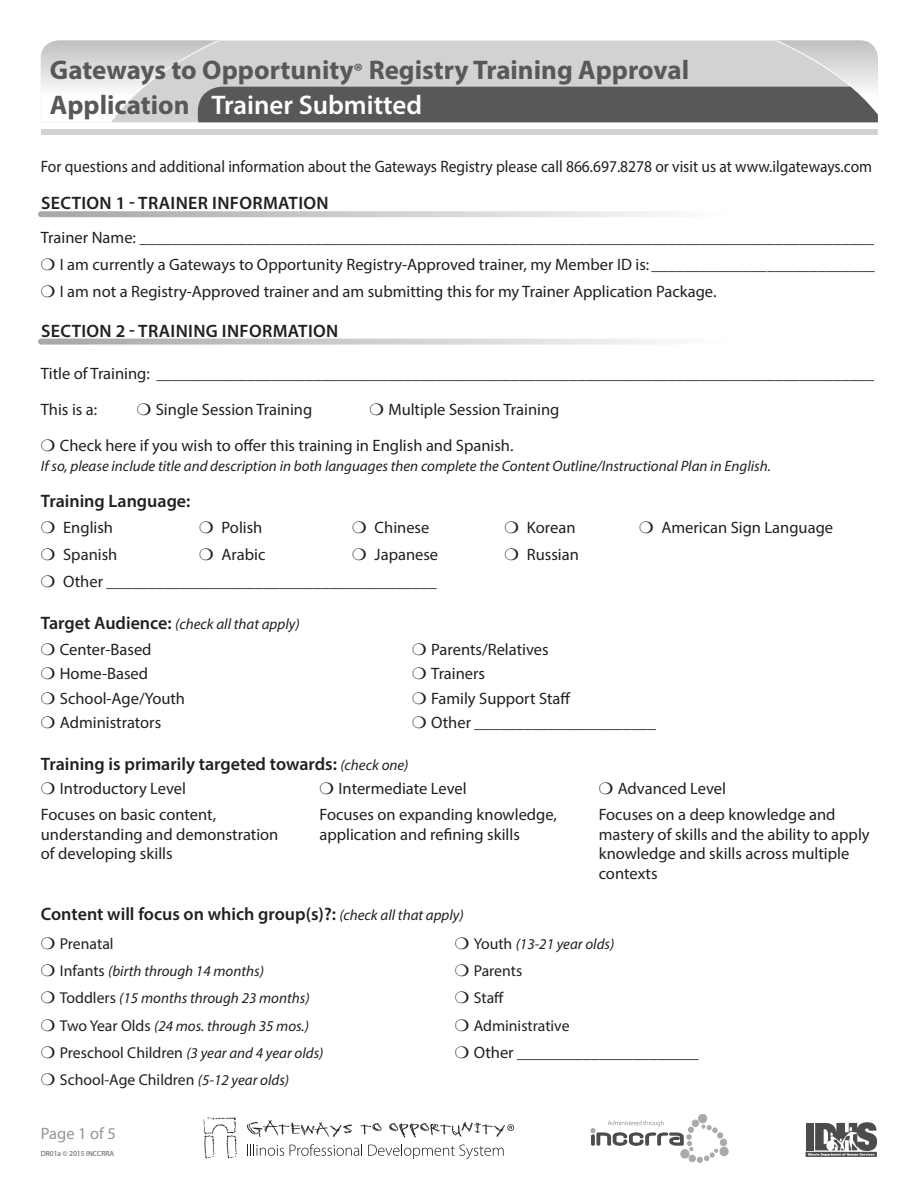
<style>
.page{position:relative;width:918px;height:1188px;background:#fff}
.page>*{position:absolute;margin:0;border:0;box-sizing:border-box;transform-origin:0 0}
.t1{font:700 27px/34.5px "Myriad Pro";color:#57585a}
.t2{font:600 18px "Myriad Pro";color:#231f20}
.t3{font:600 18px "Myriad Pro";letter-spacing:.02em;color:#231f20}
.t4{font:16.5px/26.2px "Myriad Pro";color:#231f20}
.t5{font:16.5px "Myriad Pro";color:#231f20;scale:.94 1}
.t6{font:16.5px "Myriad Pro";color:#939598}
.t7{font:15.75px "Myriad Pro";color:#231f20}
.t8{font:italic 15px "Myriad Pro";color:#231f20}
.t9{font:7.5px "Myriad Pro";color:#57585a}
.s1{font-size:21px}
.s2{font-weight:600;color:#fff}
.s3{font-weight:600;font-style:normal;font-size:18px}
.s4{font-weight:400;font-style:italic;font-size:15px}
.s5{font-style:normal;font-size:15.75px}
.s6{font-style:italic;font-size:15px}
.s7{font-size:7.35px}
</style>
<div class="page">
<svg style="left:41px;top:40px;width:837px;height:82px;background:#d4d5d7"></svg>
<div style="left:41px;top:129px;width:837px;height:6px;background:#d1d2d4"></div>
<svg style="left:41px;top:211px;width:622px;height:6px;background:#cdced1"></svg>
<svg style="left:41px;top:339px;width:622px;height:6px;background:#cfd0d2"></svg>
<div style="left:198px;top:87px;width:680px;height:35px;background:#57585a"></div>
<svg style="left:806px;top:1122px;width:71px;height:35px"></svg>
<div style="left:806px;top:1123px;width:8px;height:27px;background:#4b4c4d"></div>
<div style="left:699px;top:1114px;width:8px;height:9px;background:#a8a9ad;border-radius:50%"></div>
<div style="left:698px;top:1114px;width:9px;height:9px;border:1px solid #a8a9ad;border-radius:50%"></div>
<svg style="left:590px;top:1120px;width:138px;height:42px"></svg>
<svg style="left:247px;top:1144px;width:37px;height:12px"></svg>
<svg style="left:290px;top:1144px;width:214px;height:15px"></svg>
<svg style="left:203px;top:1117px;width:35px;height:42px"></svg>
<svg style="left:360px;top:1123px;width:22px;height:12px"></svg>
<svg style="left:247px;top:1120px;width:105px;height:17px"></svg>
<svg style="left:389px;top:1122px;width:125px;height:16px"></svg>
<p class="t1" style="left:50px;top:52px;width:641px">Gateways to Opportunity<span class="s1">®</span> Registry Training Approval<br>Application <span class="s2">Trainer Submitted</span></p>
<p class="t5" style="left:41px;top:157px;width:886px">For questions and additional information about the Gateways Registry please call 866.697.8278 or visit us at www.ilgateways.com</p>
<p class="t3" style="left:41px;top:192px;width:289px">SECTION 1 - TRAINER INFORMATION</p>
<p class="t4" style="left:60px;top:224px;width:817px;line-height:27px;text-align:justify;text-indent:-19px">Trainer Name: _________________________________________________________________________________________ I am currently a Gateways to Opportunity Registry-Approved trainer, my Member ID is:___________________________ I am not a Registry-Approved trainer and am submitting this for my Trainer Application Package.</p>
<p class="t3" style="left:41px;top:319px;width:299px">SECTION 2 - TRAINING INFORMATION</p>
<p class="t4" style="left:41px;top:356px;width:835px;line-height:36px">Title of Training: _______________________________________________________________________________________<br>This is a:</p>
<p class="t4" style="left:60px;top:392px;width:501px;line-height:36px;text-indent:328px">Multiple Session Training<br>Check here if you wish to offer this training in English and Spanish.</p>
<p class="t8" style="left:41px;top:457px;width:732px">If so, please include title and description in both languages then complete the Content Outline/Instructional Plan in English.</p>
<p class="t2" style="left:41px;top:490px;width:151px">Training Language:</p>
<p class="t4" style="left:63px;top:514px;width:51px">English</p>
<p class="t4" style="left:222px;top:514px;width:42px">Polish</p>
<p class="t4" style="left:375px;top:514px;width:56px">Chinese</p>
<p class="t4" style="left:527px;top:514px;width:50px">Korean</p>
<p class="t4" style="left:661px;top:514px;width:173px">American Sign Language</p>
<p class="t4" style="left:63px;top:541px;width:56px">Spanish</p>
<p class="t4" style="left:222px;top:541px;width:45px">Arabic</p>
<p class="t4" style="left:375px;top:541px;width:65px">Japanese</p>
<p class="t4" style="left:527px;top:541px;width:54px">Russian</p>
<p class="t4" style="left:63px;top:568px;width:375px">Other ________________________________________</p>
<p class="t8" style="left:41px;top:615px;width:260px"><span class="s3">Target Audience:</span> (check all that apply)</p>
<p class="t4" style="left:60px;top:636px;width:93px">Center-Based</p>
<p class="t4" style="left:431px;top:636px;width:119px">Parents/Relatives</p>
<p class="t4" style="left:60px;top:660px;width:90px">Home-Based</p>
<p class="t4" style="left:431px;top:660px;width:55px">Trainers</p>
<p class="t4" style="left:60px;top:685px;width:127px">School-Age/Youth</p>
<p class="t4" style="left:431px;top:685px;width:141px">Family Support Staff</p>
<p class="t4" style="left:60px;top:710px;width:103px">Administrators</p>
<p class="t4" style="left:431px;top:710px;width:226px">Other ______________________</p>
<p class="t2" style="left:41px;top:752px;width:369px">Training is primarily targeted towards: <span class="s4">(check one)</span></p>
<p class="t4" style="left:41px;top:775px;width:177px;text-indent:19px">Introductory Level<br>Focuses on basic content,</p>
<p class="t4" style="left:41px;top:824px;width:239px;line-height:19.5px">understanding and demonstration of developing skills</p>
<p class="t4" style="left:156px;top:396px;width:158px">Single Session Training</p>
<p class="t4" style="left:320px;top:775px;width:239px;text-indent:19px">Intermediate Level<br>Focuses on expanding knowledge,</p>
<p class="t4" style="left:320px;top:821px;width:202px">application and refining skills</p>
<p class="t4" style="left:599px;top:775px;width:238px;text-indent:19px">Advanced Level<br>Focuses on a deep knowledge and</p>
<p class="t4" style="left:599px;top:824px;width:273px;line-height:19.5px">mastery of skills and the ability to apply knowledge and skills across multiple contexts</p>
<p class="t2" style="left:41px;top:902px;width:424px">Content will focus on which group(s)?: <span class="s4">(check all that apply)</span></p>
<p class="t7" style="left:60px;top:934px;width:55px">Prenatal</p>
<p class="t8" style="left:474px;top:935px;width:142px"><span class="s5">Youth</span> (13-21 year olds)</p>
<p class="t8" style="left:60px;top:962px;width:206px"><span class="s5">Infants</span> (birth through 14 months)</p>
<p class="t7" style="left:474px;top:961px;width:50px">Parents</p>
<p class="t8" style="left:60px;top:989px;width:251px"><span class="s5">Toddlers</span> (15 months through 23 months)</p>
<p class="t7" style="left:474px;top:988px;width:32px">Staff</p>
<p class="t8" style="left:60px;top:1016px;width:251px"><span class="s5">Two Year Olds</span> (24 mos. through 35 mos.)</p>
<p class="t7" style="left:474px;top:1016px;width:97px">Administrative</p>
<p class="t8" style="left:60px;top:1044px;width:265px"><span class="s5">Preschool Children</span> (3 year and 4 year olds)</p>
<p class="t4" style="left:474px;top:1039px;width:226px">Other ______________________</p>
<p class="t7" style="left:60px;top:1070px;width:231px">School-Age Children <span class="s6">(5-12 year olds)</span></p>
<p class="t6" style="left:41px;top:1123px;width:77px">Page 1 of 5</p>
<p class="t9" style="left:41px;top:1149px;width:75px">DR01a © 2015 <span class="s7">INCCRRA</span></p>
</div>
